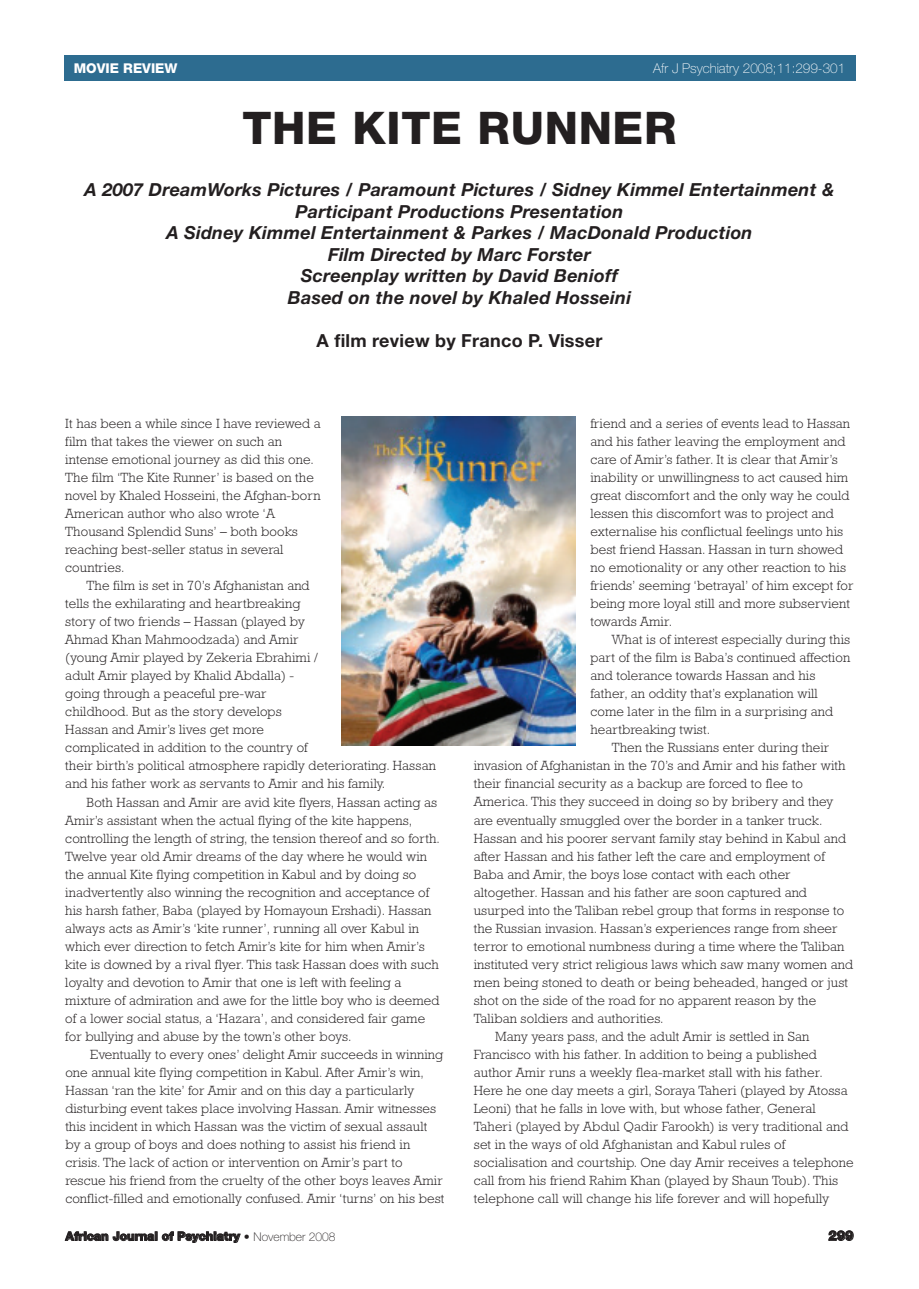
<style>
.page{position:relative;width:919px;height:1289px;background:#fff}
.page>*{position:absolute;margin:0;border:0;box-sizing:border-box;transform-origin:0 0}
.t1{font:800 45px "Helvetica Neue";letter-spacing:.015em;color:#231f20}
.t2{font:italic 700 18px/21.6px "Helvetica Neue";letter-spacing:.015em;color:#231f20;text-align:center}
.t3{font:700 18px "Helvetica Neue";letter-spacing:.015em;color:#231f20}
.t4{font:300 13.5px/18px "Rockwell";letter-spacing:.01em;color:#231f20}
.t5{font:100 13.5px "Helvetica Neue";color:#fff}
.t6{font:800 13.5px "Helvetica Neue";color:#fff}
.t7{font:800 13.5px "Helvetica Neue";color:#231f20}
.t8{font:800 12px "Helvetica Neue";color:#231f20}
.s1{font-weight:100}
</style>
<div class="page">
<div style="left:64px;top:55px;width:791px;height:26px;background:#2d6c90"></div>
<img style="left:341px;top:416px;width:234px;height:329px">
<p class="t6" style="left:74px;top:63px;width:105px">MOVIE REVIEW</p>
<p class="t5" style="left:653px;top:63px;width:193px">Afr J Psychiatry 2008;11:299-301</p>
<h1 class="t1" style="left:242px;top:112px;width:436px">THE KITE RUNNER</h1>
<p class="t2" style="left:85px;top:180px;width:751px">A 2007 DreamWorks Pictures / Paramount Pictures / Sidney Kimmel Entertainment &amp; Participant Productions Presentation<br>A Sidney Kimmel Entertainment &amp; Parkes / MacDonald Production<br>Film Directed by Marc Forster<br>Screenplay written by David Benioff<br>Based on the novel by Khaled Hosseini</p>
<h2 class="t3" style="left:316px;top:334px;width:287px">A film review by Franco P. Visser</h2>
<p class="t4" style="left:65px;top:416px;width:257px">It has been a while since I have reviewed a film that takes the viewer on such an intense emotional journey as did this one.<br>The film ‘The Kite Runner’ is based on the novel by Khaled Hosseini, the Afghan-born American author who also wrote ‘A Thousand Splendid Suns’ – both books reaching best-seller status in several countries.</p>
<p class="t4" style="left:65px;top:578px;width:372px;text-indent:21px">The film is set in 70’s Afghanistan and<br>tells the exhilarating and heartbreaking<br>story of two friends – Hassan (played by<br>Ahmad Khan Mahmoodzada) and Amir<br>(young Amir played by Zekeria Ebrahimi /<br>adult Amir played by Khalid Abdalla) -<br>going through a peaceful pre-war<br>childhood. But as the story develops<br>Hassan and Amir’s lives get more<br>complicated in addition to the country of<br>their birth’s political atmosphere rapidly deteriorating. Hassan and his father work as servants to Amir and his family.</p>
<p class="t4" style="left:65px;top:794px;width:376px;text-indent:21px">Both Hassan and Amir are avid kite flyers, Hassan acting as Amir’s assistant when the actual flying of the kite happens, controlling the length of string, the tension thereof and so forth.<br>Twelve year old Amir dreams of the day where he would win the annual Kite flying competition in Kabul and by doing so inadvertently also winning the recognition and acceptance of his harsh father, Baba (played by Homayoun Ershadi). Hassan always acts as Amir’s ‘kite runner’, running all over Kabul in which ever direction to fetch Amir’s kite for him when Amir’s kite is downed by a rival flyer. This task Hassan does with such loyalty and devotion to Amir that one is left with feeling a mixture of admiration and awe for the little boy who is deemed of a lower social status, a ‘Hazara’, and considered fair game for bullying and abuse by the town’s other boys.</p>
<p class="t4" style="left:65px;top:1046px;width:380px;text-indent:25px">Eventually to every ones’ delight Amir succeeds in winning one annual kite flying competition in Kabul. After Amir’s win, Hassan ‘ran the kite’ for Amir and on this day a particularly disturbing event takes place involving Hassan. Amir witnesses this incident in which Hassan was the victim of sexual assault by a group of boys and does nothing to assist his friend in crisis. The lack of action or intervention on Amir’s part to rescue his friend from the cruelty of the other boys leaves Amir conflict-filled and emotionally confused. Amir ‘turns’ on his best</p>
<p class="t4" style="left:590px;top:416px;width:264px">friend and a series of events lead to Hassan and his father leaving the employment and care of Amir’s father. It is clear that Amir’s inability or unwillingness to act caused him great discomfort and the only way he could lessen this discomfort was to project and externalise his conflictual feelings unto his best friend Hassan. Hassan in turn showed no emotionality or any other reaction to his friends’ seeming ‘betrayal’ of him except for being more loyal still and more subservient towards Amir.</p>
<p class="t4" style="left:611px;top:632px;width:240px">What is of interest especially during this</p>
<p class="t4" style="left:590px;top:650px;width:261px">part of the film is Baba’s continued affection</p>
<p class="t4" style="left:590px;top:668px;width:226px">and tolerance towards Hassan and his</p>
<p class="t4" style="left:590px;top:686px;width:229px">father, an oddity that’s explanation will</p>
<p class="t4" style="left:590px;top:704px;width:244px">come later in the film in a surprising and</p>
<p class="t4" style="left:590px;top:722px;width:121px">heartbreaking twist.</p>
<p class="t4" style="left:611px;top:740px;width:219px">Then the Russians enter during their</p>
<p class="t4" style="left:473px;top:758px;width:373px">invasion of Afghanistan in the 70’s and Amir and his father with</p>
<p class="t4" style="left:474px;top:776px;width:330px">their financial security as a backup are forced to flee to</p>
<p class="t4" style="left:474px;top:794px;width:361px">America. This they succeed in doing so by bribery and they</p>
<p class="t4" style="left:474px;top:812px;width:350px">are eventually smuggled over the border in a tanker truck.</p>
<p class="t4" style="left:474px;top:830px;width:374px">Hassan and his poorer servant family stay behind in Kabul and</p>
<p class="t4" style="left:474px;top:848px;width:352px">after Hassan and his father left the care and employment of</p>
<p class="t4" style="left:474px;top:866px;width:318px">Baba and Amir, the boys lose contact with each other</p>
<p class="t4" style="left:474px;top:884px;width:335px">altogether. Hassan and his father are soon captured and</p>
<p class="t4" style="left:474px;top:902px;width:372px">usurped into the Taliban rebel group that forms in response to</p>
<p class="t4" style="left:474px;top:920px;width:365px">the Russian invasion. Hassan’s experiences range from sheer</p>
<p class="t4" style="left:474px;top:938px;width:372px">terror to emotional numbness during a time where the Taliban</p>
<p class="t4" style="left:474px;top:956px;width:381px">instituted very strict religious laws which saw many women and</p>
<p class="t4" style="left:474px;top:974px;width:376px">men being stoned to death or being beheaded, hanged or just</p>
<p class="t4" style="left:474px;top:992px;width:344px">shot on the side of the road for no apparent reason by the</p>
<p class="t4" style="left:474px;top:1010px;width:191px">Taliban soldiers and authorities.</p>
<p class="t4" style="left:495px;top:1028px;width:316px">Many years pass, and the adult Amir is settled in San</p>
<p class="t4" style="left:474px;top:1046px;width:344px">Francisco with his father. In addition to being a published</p>
<p class="t4" style="left:474px;top:1064px;width:350px">author Amir runs a weekly flea-market stall with his father.</p>
<p class="t4" style="left:474px;top:1082px;width:375px">Here he one day meets a girl, Soraya Taheri (played by Atossa</p>
<p class="t4" style="left:474px;top:1100px;width:343px">Leoni) that he falls in love with, but whose father, General</p>
<p class="t4" style="left:474px;top:1118px;width:376px">Taheri (played by Abdul Qadir Farookh) is very traditional and</p>
<p class="t4" style="left:474px;top:1136px;width:313px">set in the ways of old Afghanistan and Kabul rules of</p>
<p class="t4" style="left:474px;top:1154px;width:381px">socialisation and courtship. One day Amir receives a telephone</p>
<p class="t4" style="left:474px;top:1172px;width:366px">call from his friend Rahim Khan (played by Shaun Toub). This</p>
<p class="t4" style="left:474px;top:1190px;width:357px">telephone call will change his life forever and will hopefully</p>
<p class="t8" style="left:65px;top:1231px;width:271px">African Journal of Psychiatry • <span class="s1">November 2008</span></p>
<p class="t7" style="left:828px;top:1230px;width:27px">299</p>
</div>
